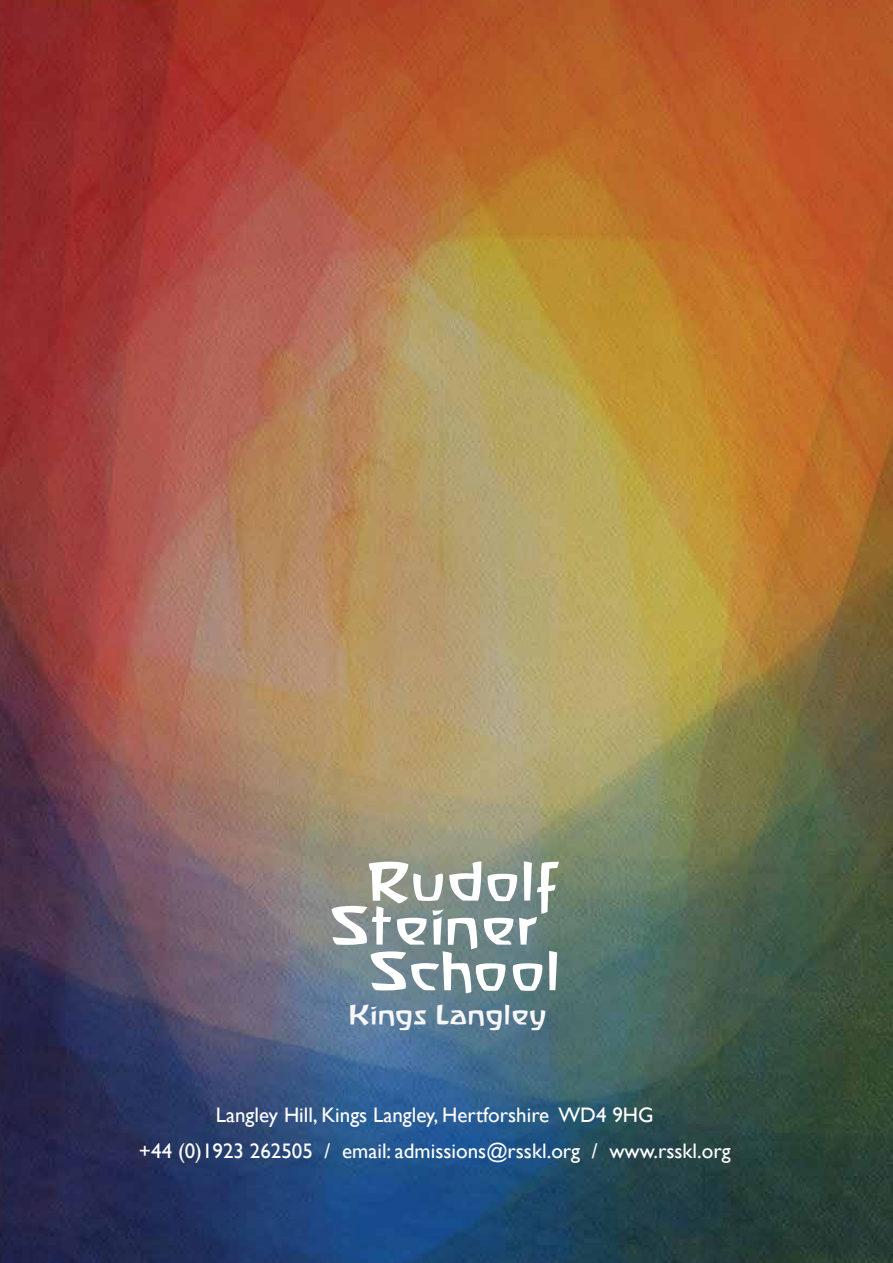
<style>
.page{position:relative;width:893px;height:1263px;background:#fff}
.page>*{position:absolute;margin:0;border:0;box-sizing:border-box;transform-origin:0 0}
.t1{font:700 56.55px "Sagittar";color:#fff;scale:1.25 1}
.t2{font:700 28.35px "Sagittar";color:#f7f7fa;scale:1.25 1}
.t3{font:21px/36px "Gill Sans";color:#fff;text-align:center}
</style>
<div class="page">
<img style="left:0;top:0;width:893px;height:1263px">
<h1 class="t1" style="left:367px;top:851px;width:154px">Rudolf</h1>
<h1 class="t1" style="left:330px;top:895px;width:169px">Steiner</h1>
<h1 class="t1" style="left:369px;top:941px;width:155px">School</h1>
<h2 class="t2" style="left:349px;top:999px;width:160px">Kings Langley</h2>
<p class="t3" style="left:139px;top:1097px;width:593px">Langley Hill, Kings Langley, Hertforshire WD4 9HG<br>+44 (0)1923 262505 / email: admissions@rsskl.org / www.rsskl.org</p>
</div>
